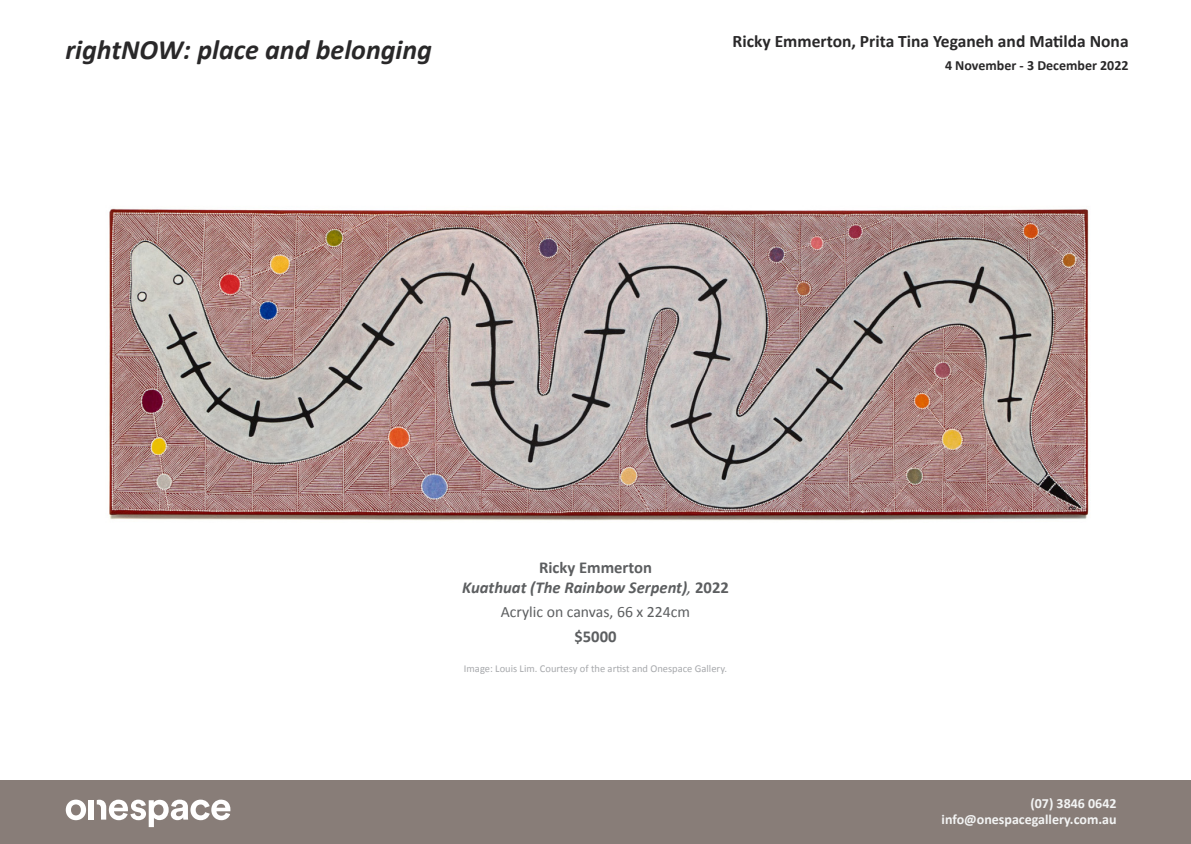
<style>
.page{position:relative;width:1191px;height:844px;background:#fff}
.page>*{position:absolute;margin:0;border:0;box-sizing:border-box;transform-origin:0 0}
.t1{font:italic 700 28px "Calibri";color:#292829}
.t2{font:700 17.5px "Calibri";color:#292829}
.t3{font:italic 700 16.62px/19.9px "Calibri";color:#5c5e60;text-align:center}
.t4{font:700 16.62px "Calibri";color:#5c5e60}
.t5{font:15.75px "Calibri";color:#5c5e60}
.t6{font:700 14px/16.8px "Calibri";color:#f3f4f4;text-align:right}
.t7{font:700 14px "Calibri";color:#292829}
.t8{font:10.5px "Calibri";color:#a7a9ac}
.s1{font-style:normal}
.s2{font-weight:400}
</style>
<div class="page">
<img style="left:109px;top:208px;width:980px;height:313px">
<div style="left:0;top:780px;width:1191px;height:63px;background:#887d78"></div>
<svg style="left:66px;top:799px;width:20px;height:21px"></svg>
<div style="left:89px;top:800px;width:5px;height:19px;background:#fff"></div>
<svg style="left:97px;top:799px;width:133px;height:27px"></svg>
<h1 class="t1" style="left:65px;top:30px;width:368px">rightNOW: place and belonging</h1>
<h2 class="t2" style="left:732px;top:29px;width:397px">Ricky Emmerton, Prita Tina Yeganeh and Matilda Nona</h2>
<h3 class="t7" style="left:945px;top:56px;width:185px">4 November - 3 December 2022</h3>
<h3 class="t3" style="left:462px;top:556px;width:268px"><span class="s1">Ricky Emmerton<br></span>Kuathuat (The Rainbow Serpent)<span class="s2">,</span> <span class="s1">2022</span></h3>
<h3 class="t5" style="left:501px;top:601px;width:191px">Acrylic on canvas, 66 x 224cm</h3>
<h3 class="t4" style="left:574px;top:624px;width:44px">$5000</h3>
<p class="t8" style="left:464px;top:661px;width:265px">Image: Louis Lim. Courtesy of the artist and Onespace Gallery.</p>
<h3 class="t6" style="left:941px;top:793px;width:176px">(07) 3846 0642 info@onespacegallery.com.au</h3>
</div>
